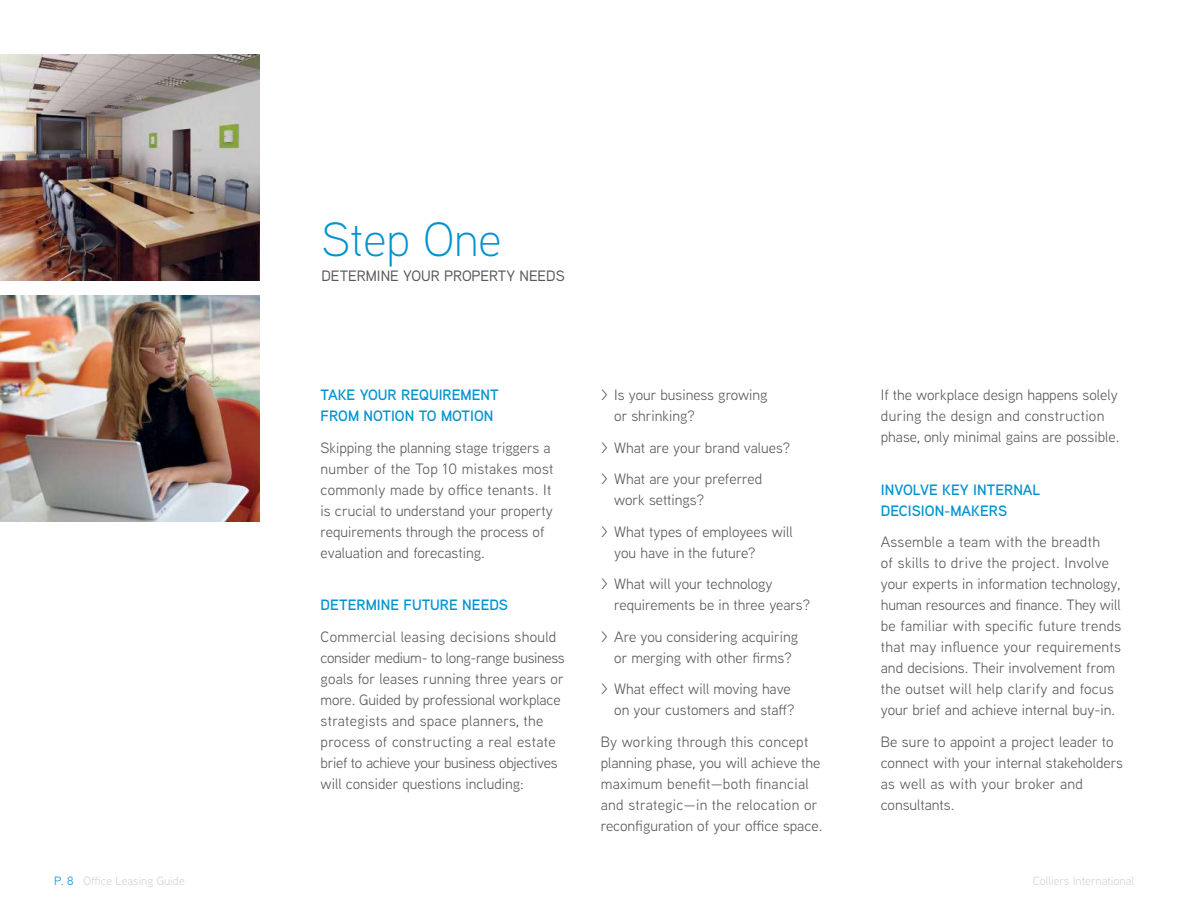
<style>
.page{position:relative;width:1188px;height:918px;background:#fff}
.page>*{position:absolute;margin:0;border:0;box-sizing:border-box;transform-origin:0 0}
.t1{font:300 48px "Aaux Next";color:#0093d0}
.t2{font:15px/21px "Aaux Next";color:#58595b}
.t3{font:600 15px/21px "Aaux Next";color:#0093d0}
.t4{font:500 15px "Aaux Next";color:#58595b}
.t5{font:12px "Aaux Next";color:#d1d3d4}
.s1{color:#0093d0}
</style>
<div class="page">
<img style="left:0;top:295px;width:260px;height:227px">
<img style="left:0;top:54px;width:260px;height:227px">
<h1 class="t1" style="left:321px;top:207px;width:182px">Step One</h1>
<p class="t4" style="left:321px;top:266px;width:245px">DETERMINE YOUR PROPERTY NEEDS</p>
<p class="t3" style="left:321px;top:384px;width:161px">TAKE YOU R REQUI REMENT<br>FROM NOTION</p>
<p class="t3" style="left:419px;top:405px;width:43px">TO MOTION</p>
<p class="t2" style="left:321px;top:437px;width:234px">Skipping the planning stage triggers a number of the Top 10 mistakes most commonly made by office tenants. It is crucial to understand your property requirements through the process of evaluation and forecasting.</p>
<p class="t3" style="left:321px;top:594px;width:65px">DETERMINE</p>
<p class="t3" style="left:404px;top:594px;width:10px">FUTU</p>
<p class="t3" style="left:440px;top:594px;width:33px">RE NEEDS</p>
<p class="t2" style="left:321px;top:626px;width:246px">Commercial leasing decisions should consider medium- to long-range business goals for leases running three years or more. Guided by professional workplace strategists and space planners, the process of constructing a real estate brief to achieve your business objectives will consider questions including:</p>
<p class="t2" style="left:614px;top:384px;width:155px;text-indent:-14px">&gt; Is your business growing or shrinking?</p>
<p class="t2" style="left:601px;top:432px;width:191px;line-height:31.5px">&gt; What are your brand values? &gt; What are your preferred</p>
<p class="t2" style="left:601px;top:484px;width:194px;line-height:31.5px;text-indent:14px">work settings?<br>&gt; What types of employees will</p>
<p class="t2" style="left:601px;top:537px;width:173px;line-height:31.5px;text-align:center">you have in the future?<br>&gt; What will your technology</p>
<p class="t2" style="left:601px;top:589px;width:211px;line-height:31.5px;text-indent:14px">requirements be in three years? &gt; Are you considering acquiring</p>
<p class="t2" style="left:601px;top:642px;width:193px;line-height:31.5px;text-align:right">or merging with other firms?<br>&gt; What effect will moving have</p>
<p class="t2" style="left:601px;top:694px;width:209px;line-height:31.5px;text-align:center">on your customers and staff?<br>By working through this concept</p>
<p class="t2" style="left:601px;top:752px;width:223px">planning phase, you will achieve the maximum benefit—both financial and strategic—in the relocation or reconfiguration of your office space.</p>
<p class="t2" style="left:881px;top:384px;width:240px">If the workplace design happens solely during the design and construction phase, only minimal gains are possible.</p>
<p class="t3" style="left:881px;top:479px;width:101px">INVOLVE KEY INTE</p>
<p class="t3" style="left:1004px;top:479px;width:19px">RNAL</p>
<p class="t3" style="left:881px;top:500px;width:9px">DECISION</p>
<p class="t3" style="left:944px;top:500px;width:62px">-MAKERS</p>
<p class="t2" style="left:881px;top:531px;width:242px">Assemble a team with the breadth<br>of skills to drive the project. Involve your experts in information technology, human resources and finance. They will be familiar with specific future trends that may influence your requirements and decisions. Their involvement from the outset will help clarify and focus your brief and achieve internal buy-in.</p>
<p class="t2" style="left:881px;top:731px;width:244px">Be sure to appoint a project leader to connect with your internal stakeholders as well as with your broker and consultants.</p>
<p class="t5" style="left:54px;top:873px;width:132px"><span class="s1">P. 8</span> Office Leasing Guide</p>
<p class="t5" style="left:1033px;top:873px;width:103px">Colliers International</p>
</div>
